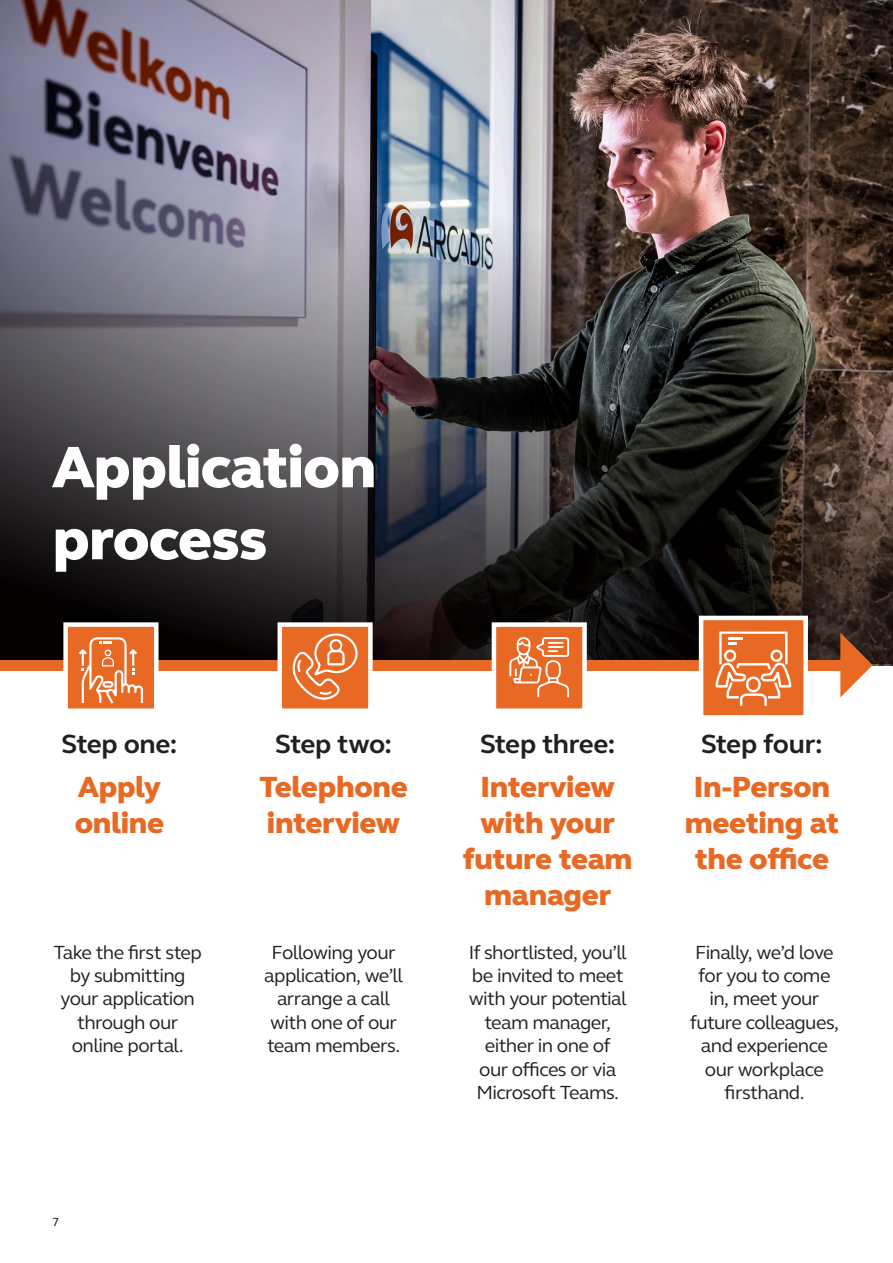
<style>
.page{position:relative;width:893px;height:1263px;background:#fff}
.page>*{position:absolute;margin:0;border:0;box-sizing:border-box;transform-origin:0 0}
.Intro___14_16{font:800 60px/72px "FS Elliot Pro";letter-spacing:-.015em;color:#fff}
.Medium_Subheading___14_16{font:800 30px/36px "FS Elliot Pro";letter-spacing:-.01em;color:#e86924}
.Medium_Subheading___14_16-2{font:700 27px "FS Elliot Pro";letter-spacing:-.02em;color:#231f20}
.Body_Copy___9_5_11_5{font:19.5px/23.4px "FS Elliot Pro";letter-spacing:-.03em;color:#231f20;text-align:center}
.t1{font:12px "FS Elliot Pro";color:#040101}
</style>
<div class="page">
<img style="left:0;top:0;width:893px;height:663px">
<div style="left:0;top:660px;width:854px;height:10px;background:#e86924"></div>
<svg style="left:840px;top:633px;width:33px;height:64px"></svg>
<svg style="left:61px;top:620px;width:100px;height:89px"></svg>
<svg style="left:275px;top:620px;width:100px;height:89px"></svg>
<svg style="left:697px;top:613px;width:113px;height:103px"></svg>
<svg style="left:489px;top:620px;width:100px;height:89px"></svg>
<p class="Intro___14_16" style="left:53px;top:431px;width:325px">Application process</p>
<p class="Medium_Subheading___14_16-2" style="left:62px;top:725px;width:117px">Step one:</p>
<p class="Medium_Subheading___14_16" style="left:75px;top:769px;width:91px">Apply online</p>
<p class="Body_Copy___9_5_11_5" style="left:54px;top:940px;width:150px">Take the first step by submitting your application through our online portal.</p>
<p class="t1" style="left:53px;top:1214px;width:8px">7</p>
<p class="Medium_Subheading___14_16-2" style="left:275px;top:725px;width:118px">Step two:</p>
<p class="Medium_Subheading___14_16" style="left:259px;top:769px;width:150px">Telephone interview</p>
<p class="Body_Copy___9_5_11_5" style="left:264px;top:940px;width:140px">Following your application, we’ll arrange a call with one of our team members.</p>
<p class="Medium_Subheading___14_16-2" style="left:480px;top:725px;width:137px">Step three:</p>
<p class="Medium_Subheading___14_16" style="left:463px;top:769px;width:171px;text-align:center">Interview with your future team manager</p>
<p class="Body_Copy___9_5_11_5" style="left:469px;top:940px;width:160px">If shortlisted, you’ll be invited to meet with your potential team manager, either in one of our offices or via<br>Microsoft Teams.</p>
<p class="Medium_Subheading___14_16-2" style="left:701px;top:725px;width:123px">Step four:</p>
<p class="Medium_Subheading___14_16" style="left:685px;top:769px;width:156px;text-align:center">In-Person meeting at the office</p>
<p class="Body_Copy___9_5_11_5" style="left:690px;top:940px;width:151px">Finally, we’d love for you to come in, meet your future colleagues, and experience our workplace firsthand.</p>
</div>
